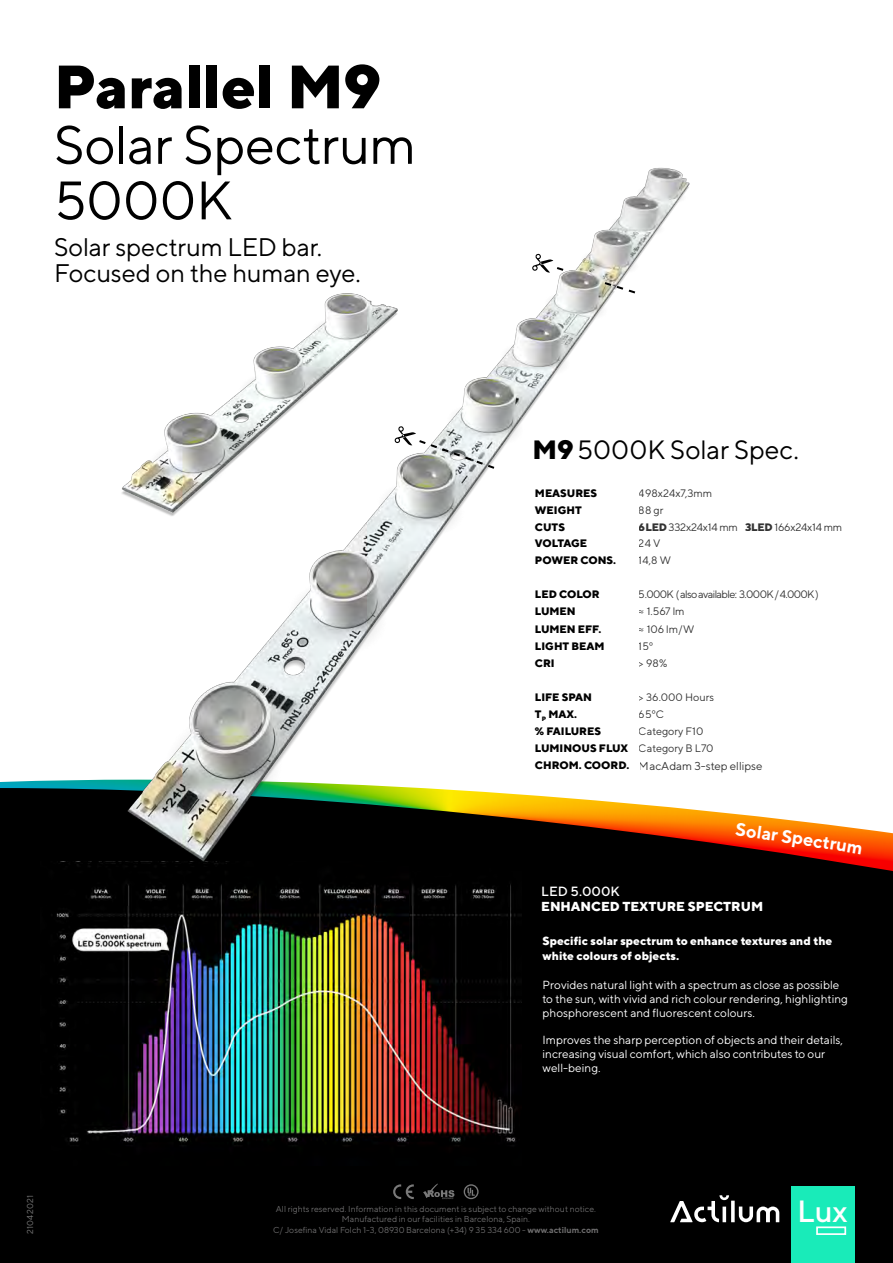
<style>
.page{position:relative;width:893px;height:1263px;background:#fff}
.page>*{position:absolute;margin:0;border:0;box-sizing:border-box;transform-origin:0 0}
.t1{font:800 61.05px "TT Norms";letter-spacing:-.01em;color:#000}
.t2{font:54px/55.5px "TT Norms";letter-spacing:-.01em;color:#000}
.t3{font:500 30.6px "TT Norms";color:#fff}
.t4{font:26.55px "TT Norms";color:#000}
.t5{font:25.5px/25.5px "TT Norms";letter-spacing:-.01em;color:#000}
.t6{font:700 18px "TT Norms";color:#fff}
.t7{font:500 13.35px "TT Norms";color:#fff}
.t8{font:800 13.05px "TT Norms";color:#fff}
.t9{font:11.7px/13.8px "TT Norms";color:#fff}
.t10{font:800 11.7px/15.3px "TT Norms";color:#fff}
.t11{font:11.55px "TT Norms";color:#000}
.t12{font:800 10.8px/17.1px "TT Norms";color:#000}
.t13{font:10.8px/17.1px "TT Norms";color:#000}
.t14{font:10.8px "TT Norms";letter-spacing:-.06em;color:#000}
.t15{font:10.8px "TT Norms";letter-spacing:-.02em;color:#000}
.t16{font:800 10.8px "TT Norms";letter-spacing:-.04em;color:#000}
.t17{font:8.7px/10.4px "TT Norms";color:#7a797a;text-align:center}
.t18{font:8.7px "TT Norms";letter-spacing:.035em;color:#797979}
.s1{font-weight:800}
.s2{font-weight:700}
</style>
<div class="page">
<div style="left:0;top:816px;width:893px;height:447px;background:#000"></div>
<svg style="left:731px;top:1201px;width:4px;height:21px"></svg>
<svg style="left:670px;top:1195px;width:59px;height:27px"></svg>
<svg style="left:739px;top:1206px;width:40px;height:16px"></svg>
<div style="left:791px;top:1186px;width:64px;height:77px;background:#19ebb9"></div>
<div style="left:816px;top:1226px;width:30px;height:9px;border:2px solid #fff"></div>
<img style="left:40px;top:1046px;width:481px;height:120px">
<img style="left:0;top:167px;width:754px;height:879px">
<svg style="left:394px;top:426px;width:103px;height:44px"></svg>
<svg style="left:532px;top:254px;width:105px;height:41px"></svg>
<svg style="left:423px;top:1183px;width:31px;height:16px"></svg>
<svg style="left:464px;top:1184px;width:15px;height:15px"></svg>
<svg style="left:393px;top:1184px;width:21px;height:15px"></svg>
<h1 class="t1" style="left:54px;top:47px;width:329px">Parallel M9</h1>
<h2 class="t2" style="left:54px;top:116px;width:364px">Solar Spectrum<br>5000K</h2>
<h3 class="t5" style="left:54px;top:234px;width:308px">Solar spectrum LED bar.<br>Focused on the human eye.</h3>
<p class="t18" style="left:25px;top:1234px;width:41px;rotate:-90deg">21042021</p>
<h3 class="t4" style="left:533px;top:433px;width:268px"><span class="s1">M9</span>5000K Solar Spec.</h3>
<p class="t12" style="left:535px;top:485px;width:64px">MEASURES</p>
<p class="t13" style="left:639px;top:485px;width:75px">498x24x7,3mm</p>
<p class="t12" style="left:535px;top:518px;width:32px">CUTS</p>
<p class="t12" style="left:535px;top:501px;width:48px">WEIGHT</p>
<p class="t13" style="left:639px;top:501px;width:26px">88 gr</p>
<p class="t15" style="left:639px;top:520px;width:205px"><span class="s1">6LED</span> 332x24x14 mm <span class="s1">3LED</span> 166x24x14 mm</p>
<p class="t16" style="left:535px;top:536px;width:54px">VOLTAGE</p>
<p class="t13" style="left:639px;top:535px;width:23px">24 V</p>
<p class="t12" style="left:535px;top:552px;width:83px">POWER CONS.</p>
<p class="t13" style="left:639px;top:552px;width:34px">14,8 W</p>
<p class="t12" style="left:535px;top:586px;width:66px">LED COLOR</p>
<p class="t14" style="left:639px;top:588px;width:182px">5.000K ( also available: 3.000K / 4.000K )</p>
<p class="t12" style="left:535px;top:603px;width:42px">LUMEN</p>
<p class="t13" style="left:639px;top:603px;width:47px">≈ 1.567 lm</p>
<p class="t12" style="left:535px;top:620px;width:68px">LUMEN EFF.</p>
<p class="t12" style="left:535px;top:654px;width:21px">CRI</p>
<p class="t12" style="left:535px;top:637px;width:71px">LIGHT BEAM</p>
<p class="t13" style="left:639px;top:620px;width:57px">≈ 106 lm/W</p>
<p class="t13" style="left:639px;top:654px;width:30px">&gt; 98%</p>
<p class="t13" style="left:639px;top:637px;width:16px">15º</p>
<p class="t12" style="left:535px;top:688px;width:96px">LIFE SPAN<br>T<sub>P</sub> MAX.<br>% FAILURES<br>LUMINOUS FLUX<br>CHROM. COORD.</p>
<p class="t13" style="left:639px;top:688px;width:77px">&gt; 36.000 Hours<br>65ºC<br>Category F10<br>Category B L70</p>
<p class="t11" style="left:639px;top:759px;width:125px">MacAdam 3-step ellipse</p>
<h3 class="t6" style="left:737px;top:818px;width:37px;rotate:8deg">Sola</h3>
<h3 class="t6" style="left:773px;top:823px;width:94px;rotate:9deg">r Spectrum</h3>
<p class="t7" style="left:541px;top:883px;width:80px">LED 5.000K</p>
<p class="t8" style="left:541px;top:898px;width:223px">ENHANCED TEXTURE SPECTRUM</p>
<p class="t10" style="left:543px;top:932px;width:291px">Specific solar spectrum to enhance textures and the white colours of objects.</p>
<p class="t9" style="left:543px;top:978px;width:307px">Provides natural light with a spectrum as close as possible to the sun, with vivid and rich colour rendering, highlighting phosphorescent and fluorescent colours.</p>
<p class="t9" style="left:543px;top:1033px;width:302px">Improves the sharp perception of objects and their details, increasing visual comfort, which also contributes to our well-being.</p>
<p class="t17" style="left:276px;top:1203px;width:322px">All rights reserved. Information in this document is subject to change without notice.<br>Manufactured in our facilities in Barcelona, Spain.</p>
<p class="t17" style="left:273px;top:1224px;width:327px">C/ Josefina Vidal Folch 1-3, 08930 Barcelona (+34) 9 35 334 600 - <span class="s2">www.actilum.com</span></p>
<h3 class="t3" style="left:797px;top:1192px;width:52px">Lux</h3>
</div>
